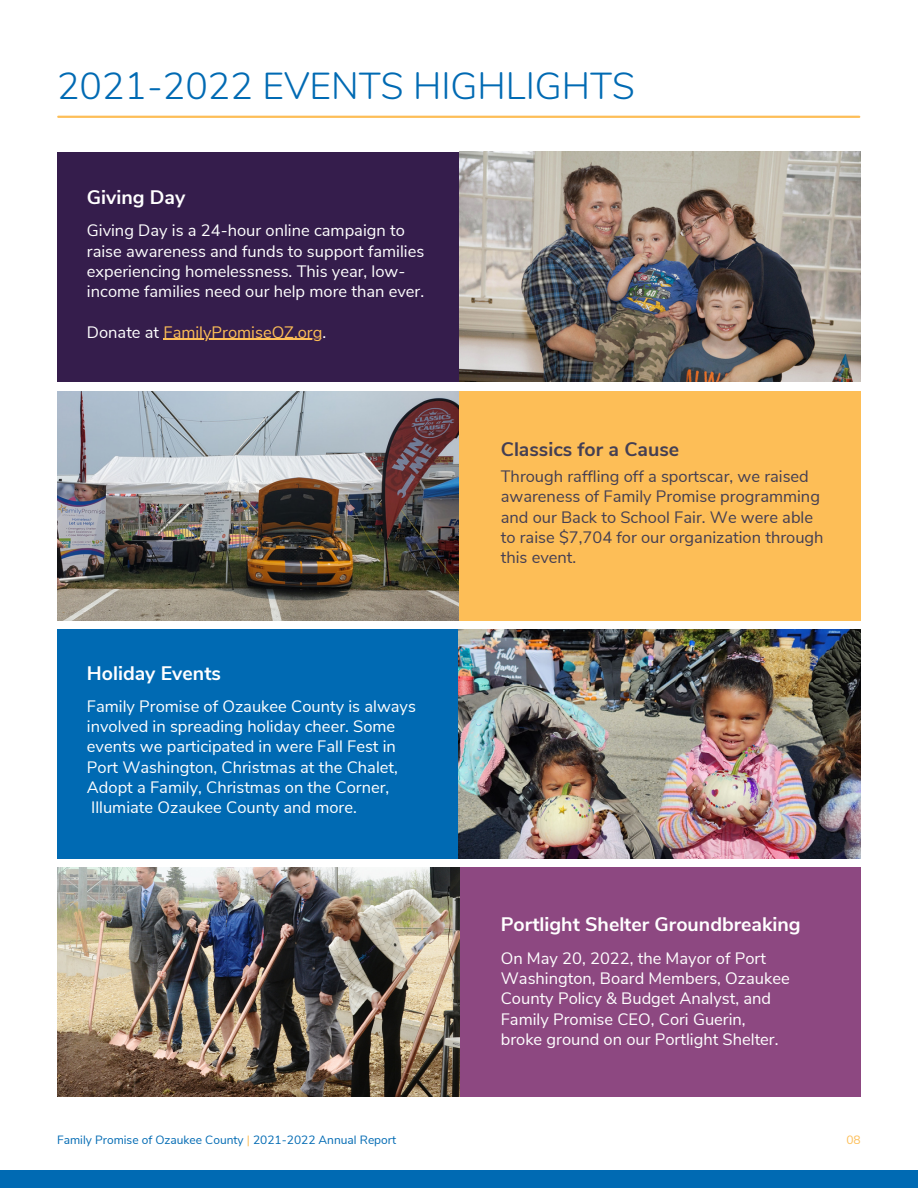
<style>
.page{position:relative;width:918px;height:1188px;background:#fff}
.page>*{position:absolute;margin:0;border:0;box-sizing:border-box;transform-origin:0 0}
.t1{font:300 37.5px "Nunito";color:#006ab3}
.t2{font:700 19.5px "Nunito Sans";color:#fff}
.t3{font:700 19.5px "Nunito Sans";color:#443f53}
.t4{font:16.5px/20.2px "Nunito Sans";color:#fff}
.t5{font:16.5px/20.2px "Nunito Sans";color:#443f53}
.t6{font:16.5px "Nunito Sans";color:#fdbe57}
.t7{font:12px "Nunito Sans";color:#006ab3}
.t8{font:12px "Nunito Sans";color:#fdbe57}
.s1{color:#fff}
.s2{color:#fdbe57}
</style>
<div class="page">
<div style="left:459px;top:867px;width:402px;height:230px;background:#8d4881"></div>
<img style="left:58px;top:867px;width:401px;height:230px">
<div style="left:57px;top:629px;width:402px;height:230px;background:#006ab3"></div>
<div style="left:57px;top:152px;width:402px;height:229px;background:#351d4c"></div>
<img style="left:459px;top:629px;width:402px;height:230px">
<img style="left:459px;top:152px;width:402px;height:229px">
<hr style="left:164px;top:339px;width:158px;height:1px;background:#fdbe57">
<img style="left:57px;top:391px;width:402px;height:230px">
<div style="left:459px;top:391px;width:402px;height:230px;background:#fdbe57"></div>
<div style="left:0;top:1170px;width:918px;height:18px;background:#006ab3"></div>
<hr style="left:58px;top:116px;width:801px;height:2px;background:#fdbe57">
<h1 class="t1" style="left:57px;top:61px;width:579px">2021-2022 EVENTS HIGHLIGHTS</h1>
<p class="t2" style="left:87px;top:185px;width:100px">Giving Day</p>
<p class="t4" style="left:87px;top:221px;width:339px">Giving Day is a 24-hour online campaign to raise awareness and funds to support families experiencing homelessness. This year, low&shy;income families need our help more than ever.</p>
<p class="t6" style="left:87px;top:321px;width:241px"><span class="s1">Donate at</span> FamilyPromiseOZ.org<span class="s1">.</span></p>
<p class="t2" style="left:87px;top:660px;width:136px">Holiday Events</p>
<p class="t4" style="left:87px;top:696px;width:331px">Family Promise of Ozaukee County is always involved in spreading holiday cheer. Some events we participated in were Fall Fest in Port Washington, Christmas at the Chalet, Adopt a Family, Christmas on the Corner, Illumiate Ozaukee County and more.</p>
<p class="t3" style="left:501px;top:436px;width:180px">Classics for a Cause</p>
<p class="t5" style="left:501px;top:467px;width:324px">Through raffling off a sportscar, we raised awareness of Family Promise programming and our Back to School Fair. We were able to raise $7,704 for our organization through this event.</p>
<p class="t2" style="left:501px;top:911px;width:302px">Portlight Shelter Groundbreaking</p>
<p class="t4" style="left:501px;top:948px;width:291px">On May 20, 2022, the Mayor of Port Washington, Board Members, Ozaukee County Policy &amp; Budget Analyst, and Family Promise CEO, Cori Guerin, broke ground on our Portlight Shelter.</p>
<p class="t7" style="left:57px;top:1131px;width:341px">Family Promise of Ozaukee County <span class="s2">|</span> 2021-2022 Annual Report</p>
<p class="t8" style="left:846px;top:1131px;width:16px">08</p>
</div>
